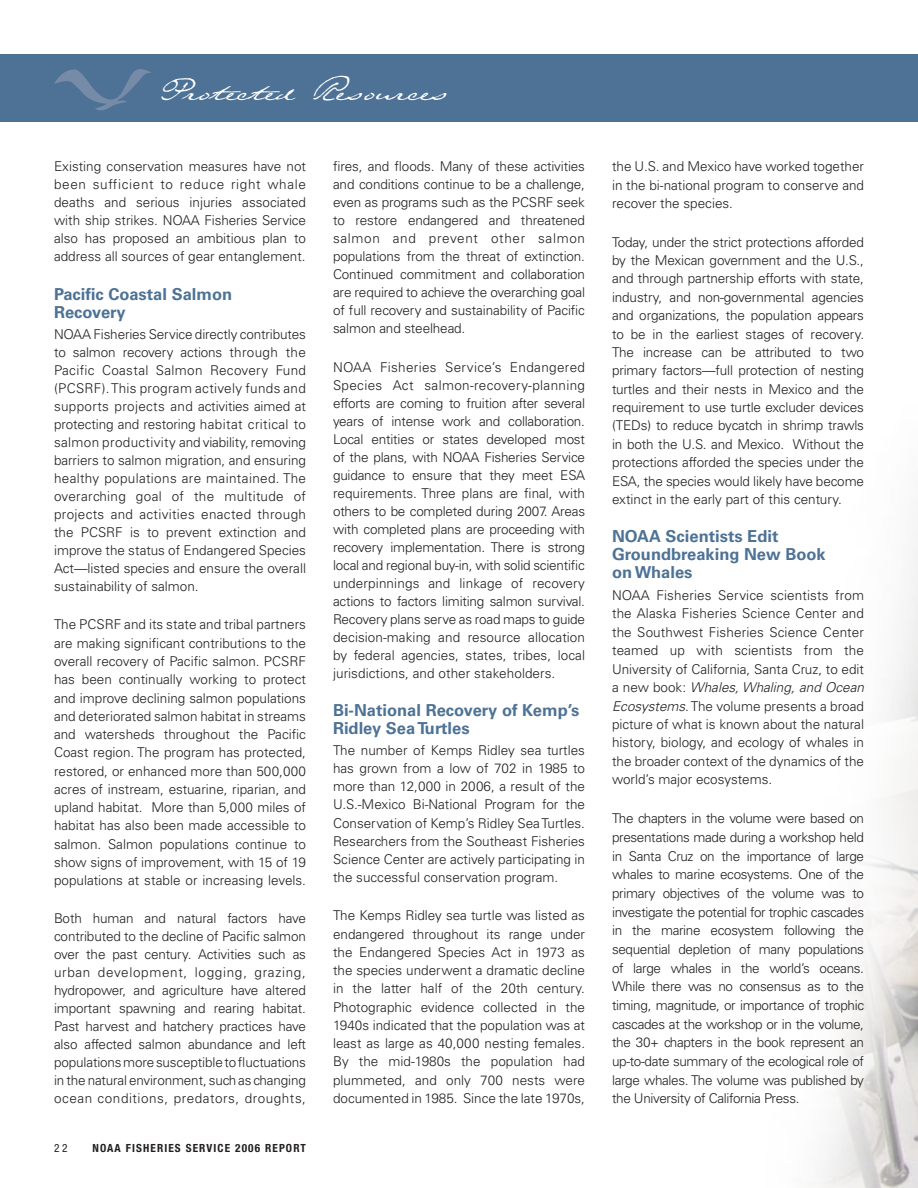
<style>
.page{position:relative;width:918px;height:1188px;background:#fff}
.page>*{position:absolute;margin:0;border:0;box-sizing:border-box;transform-origin:0 0}
.t1{font:37.5px "Texas Hero";letter-spacing:-.01em;color:#fff}
.t2{font:700 16.5px/18px "Univers";color:#4d7295}
.t3{font:300 13.5px/18px "Univers";color:#231f20;text-align:justify}
.t4{font:700 condensed 11.25px "Helvetica Neue";letter-spacing:.1em;color:#231f20}
.t5{font:condensed 11.25px "Helvetica Neue";color:#231f20}
.s1{font-style:italic}
</style>
<div class="page">
<img style="left:750px;top:121px;width:168px;height:1067px">
<div style="left:0;top:54px;width:918px;height:67px;background:#4d7295"></div>
<svg style="left:54px;top:69px;width:97px;height:42px"></svg>
<h1 class="t1" style="left:162px;top:64px;width:287px">Protected Resources</h1>
<p class="t3" style="left:54px;top:158px;width:254px">Existing conservation measures have not been sufficient to reduce right whale deaths and serious injuries associated with ship strikes. NOAA Fisheries Service also has proposed an ambitious plan to address all sources of gear entanglement.</p>
<p class="t2" style="left:54px;top:285px;width:180px">Pacific Coastal Salmon<br>Recovery</p>
<p class="t3" style="left:54px;top:325px;width:254px">NOAA Fisheries Service directly contributes to salmon recovery actions through the Pacific Coastal Salmon Recovery Fund (PCSRF). This program actively funds and supports projects and activities aimed at protecting and restoring habitat critical to salmon productivity and viability, removing barriers to salmon migration, and ensuring healthy populations are maintained. The overarching goal of the multitude of projects and activities enacted through the PCSRF is to prevent extinction and improve the status of Endangered Species Act—listed species and ensure the overall sustainability of salmon.</p>
<p class="t3" style="left:54px;top:616px;width:254px">The PCSRF and its state and tribal partners are making significant contributions to the overall recovery of Pacific salmon. PCSRF has been continually working to protect and improve declining salmon populations and deteriorated salmon habitat in streams and watersheds throughout the Pacific Coast region. The program has protected, restored, or enhanced more than 500,000 acres of instream, estuarine, riparian, and upland habitat. More than 5,000 miles of habitat has also been made accessible to salmon. Salmon populations continue to show signs of improvement, with 15 of 19 populations at stable or increasing levels.</p>
<p class="t3" style="left:54px;top:909px;width:254px">Both human and natural factors have contributed to the decline of Pacific salmon over the past century. Activities such as urban development, logging, grazing, hydropower, and agriculture have altered important spawning and rearing habitat.<br>Past harvest and hatchery practices have also affected salmon abundance and left populations more susceptible to fluctuations in the natural environment, such as changing ocean conditions, predators, droughts,</p>
<p class="t5" style="left:54px;top:1141px;width:8px">22</p>
<p class="t4" style="left:93px;top:1141px;width:215px">NOAA FISHERIES SERVICE 2006 REPORT</p>
<p class="t3" style="left:333px;top:158px;width:254px">fires, and floods. Many of these activities and conditions continue to be a challenge, even as programs such as the PCSRF seek to restore endangered and threatened salmon and prevent other salmon populations from the threat of extinction.<br>Continued commitment and collaboration are required to achieve the overarching goal of full recovery and sustainability of Pacific salmon and steelhead.</p>
<p class="t3" style="left:333px;top:358px;width:254px">NOAA Fisheries Service’s Endangered Species Act salmon-recovery-planning efforts are coming to fruition after several years of intense work and collaboration.<br>Local entities or states developed most of the plans, with NOAA Fisheries Service guidance to ensure that they meet ESA requirements. Three plans are final, with others to be completed during 2007. Areas with completed plans are proceeding with recovery implementation. There is strong local and regional buy-in, with solid scientific underpinnings and linkage of recovery actions to factors limiting salmon survival.<br>Recovery plans serve as road maps to guide decision-making and resource allocation by federal agencies, states, tribes, local jurisdictions, and other stakeholders.</p>
<p class="t2" style="left:333px;top:701px;width:248px">Bi-National Recovery of Kemp’s<br>Ridley Sea Turtles</p>
<p class="t3" style="left:333px;top:741px;width:254px">The number of Kemps Ridley sea turtles has grown from a low of 702 in 1985 to more than 12,000 in 2006, a result of the U.S.-Mexico Bi-National Program for the Conservation of Kemp’s Ridley Sea Turtles.<br>Researchers from the Southeast Fisheries Science Center are actively participating in the successful conservation program.</p>
<p class="t3" style="left:333px;top:907px;width:254px">The Kemps Ridley sea turtle was listed as endangered throughout its range under the Endangered Species Act in 1973 as the species underwent a dramatic decline in the latter half of the 20th century.<br>Photographic evidence collected in the 1940s indicated that the population was at least as large as 40,000 nesting females.<br>By the mid-1980s the population had plummeted, and only 700 nests were documented in 1985. Since the late 1970s,</p>
<p class="t3" style="left:612px;top:157px;width:254px">the U.S. and Mexico have worked together in the bi-national program to conserve and recover the species.</p>
<p class="t3" style="left:612px;top:233px;width:254px">Today, under the strict protections afforded by the Mexican government and the U.S., and through partnership efforts with state, industry, and non-governmental agencies and organizations, the population appears to be in the earliest stages of recovery.<br>The increase can be attributed to two primary factors—full protection of nesting turtles and their nests in Mexico and the requirement to use turtle excluder devices (TEDs) to reduce bycatch in shrimp trawls in both the U.S. and Mexico. Without the protections afforded the species under the ESA, the species would likely have become extinct in the early part of this century.</p>
<p class="t2" style="left:612px;top:527px;width:215px">NOAA Scientists Edit<br>Groundbreaking New Book on Whales</p>
<p class="t3" style="left:612px;top:586px;width:254px;line-height:18.5px">NOAA Fisheries Service scientists from the Alaska Fisheries Science Center and the Southwest Fisheries Science Center teamed up with scientists from the University of California, Santa Cruz, to edit a new book: <span class="s1">Whales, Whaling, and Ocean Ecosystems</span>. The volume presents a broad picture of what is known about the natural history, biology, and ecology of whales in the broader context of the dynamics of the world’s major ecosystems.</p>
<p class="t3" style="left:612px;top:809px;width:254px;line-height:18.8px">The chapters in the volume were based on presentations made during a workshop held in Santa Cruz on the importance of large whales to marine ecosystems. One of the primary objectives of the volume was to investigate the potential for trophic cascades in the marine ecosystem following the sequential depletion of many populations of large whales in the world’s oceans.<br>While there was no consensus as to the timing, magnitude, or importance of trophic cascades at the workshop or in the volume, the 30+ chapters in the book represent an up-to-date summary of the ecological role of large whales. The volume was published by the University of California Press.</p>
</div>
